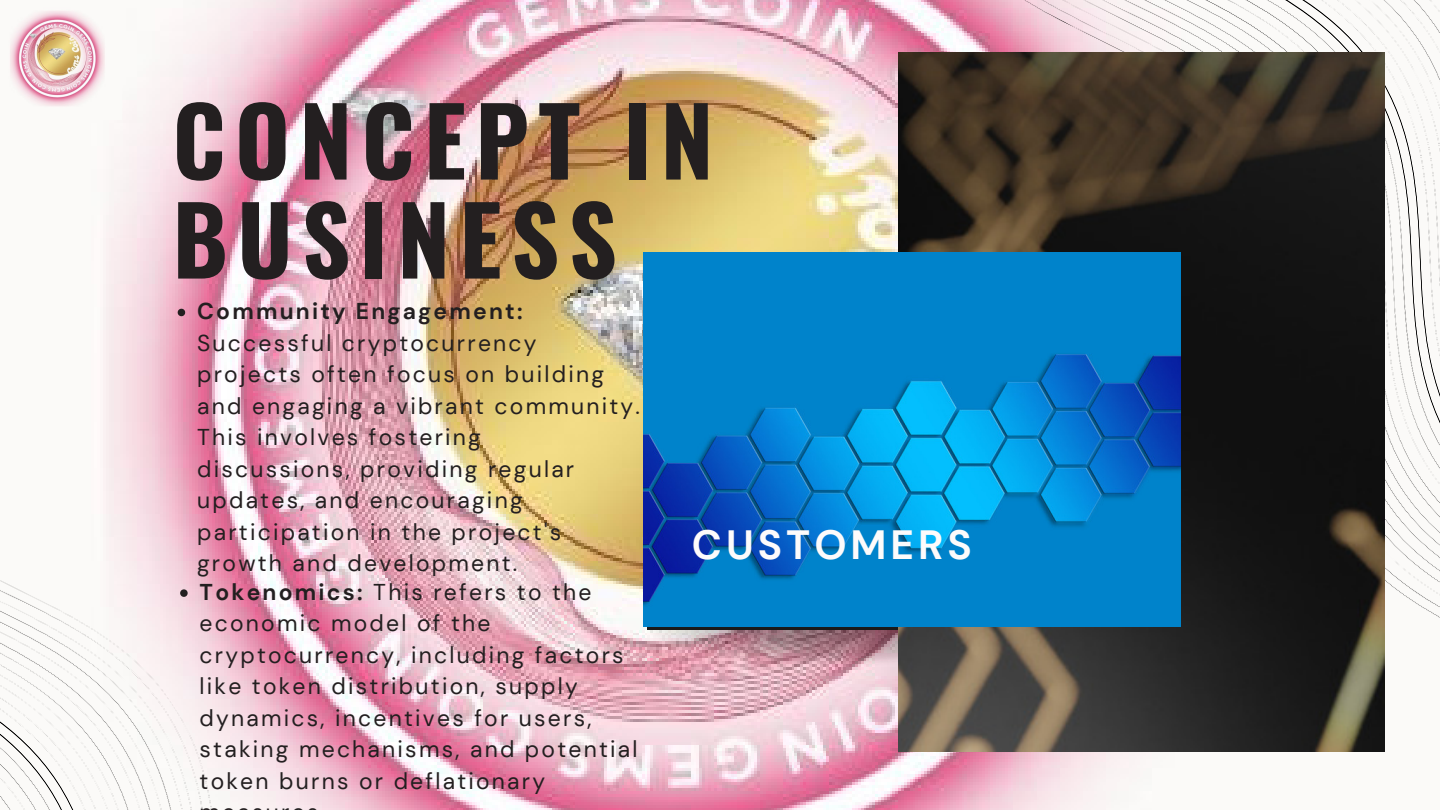
<style>
.page{position:relative;width:1440px;height:810px;background:#fff}
.page>*{position:absolute;margin:0;border:0;box-sizing:border-box;transform-origin:0 0}
.t1{font:700 94.3px/99px "Oswald";letter-spacing:.1em;color:#231f20}
.t2{font:700 40.8px "DM Sans";letter-spacing:.1em;color:#fdfbfb}
.t3{font:22.9px/31.5px "DM Sans";letter-spacing:.1em;color:#231f20}
.s1{font-weight:700}
</style>
<div class="page">
<img style="left:103px;top:0;width:1037px;height:810px">
<svg style="left:996px;top:0;width:444px;height:773px"></svg>
<img style="left:646px;top:627px;width:253px;height:40px">
<svg style="left:0;top:485px;width:565px;height:325px"></svg>
<img style="left:10px;top:0;width:111px;height:120px">
<img style="left:899px;top:52px;width:485px;height:699px">
<img style="left:643px;top:252px;width:537px;height:375px">
<svg style="left:178px;top:309px;width:7px;height:7px"></svg>
<svg style="left:180px;top:589px;width:8px;height:8px"></svg>
<p class="t1" style="left:173px;top:87px;width:542px">CONCEPT IN<br>BUSINESS</p>
<p class="t3" style="left:197px;top:296px;width:444px"><span class="s1">Community Engagement:<br></span>Successful cryptocurrency projects often focus on building and engaging a vibrant community.<br>This involves fostering<br>discussions, providing regular updates, and encouraging participation in the project's growth and development.</p>
<p class="t3" style="left:200px;top:576px;width:439px"><span class="s1">Tokenomics:</span> This refers to the economic model of the cryptocurrency, including factors like token distribution, supply dynamics, incentives for users, staking mechanisms, and potential token burns or deflationary</p>
<p class="t2" style="left:692px;top:518px;width:282px">CUSTOMERS</p>
</div>
